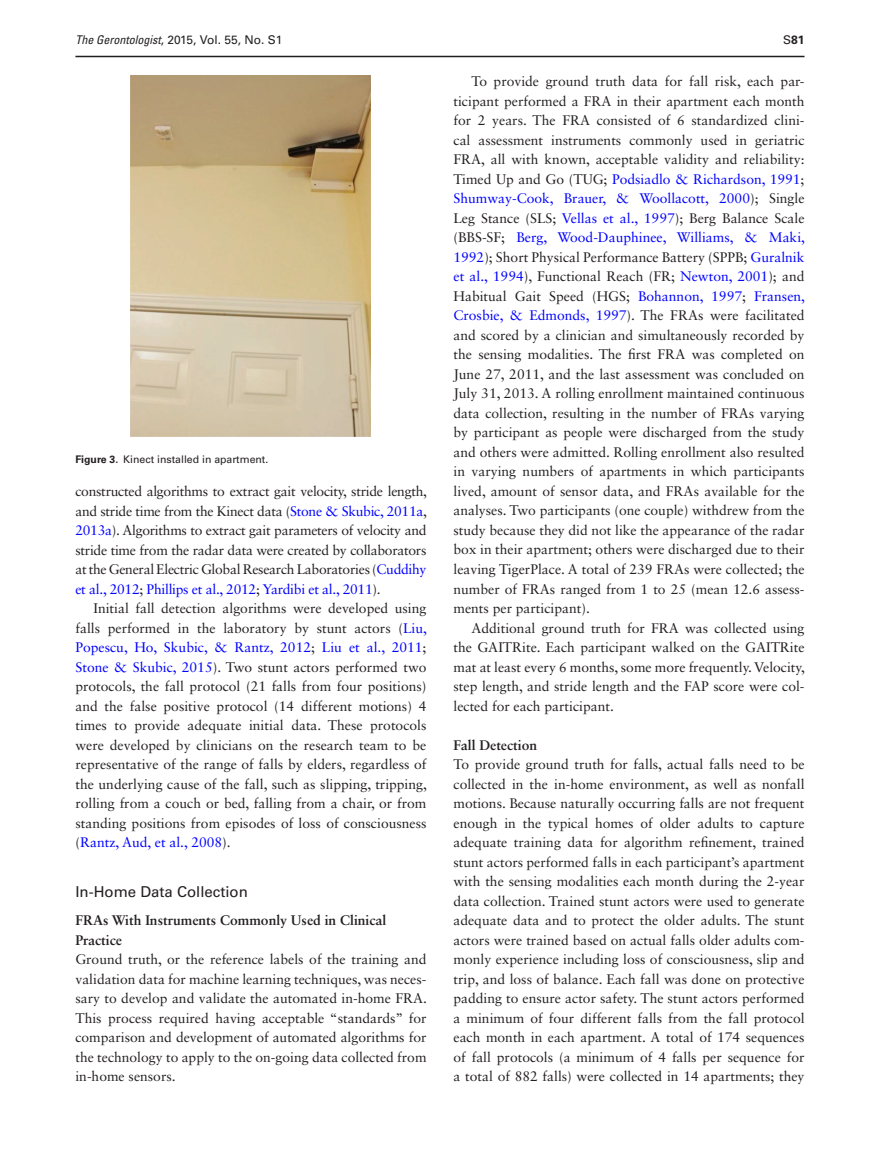
<style>
.page{position:relative;width:880px;height:1161px;background:#fff}
.page>*{position:absolute;margin:0;border:0;box-sizing:border-box;transform-origin:0 0}
.t1{font:15px "Univers LT Std";color:#231f20}
.t2{font:13.8px/19.5px "Sabon LT Std";color:#231f20;text-align:justify}
.t3{font:700 13.8px/19.5px "Sabon LT Std";color:#231f20}
.t4{font:12px "Univers LT Std";color:#231f20}
.t5{font:700 12px "Univers LT Std";color:#231f20}
.t6{font:10.5px "Univers LT Std";color:#231f20}
.s1{font-style:italic;font-stretch:condensed}
.s2{font-weight:400}
.s3{font-weight:700}
.s4{color:#00f}
</style>
<div class="page">
<img style="left:131px;top:76px;width:240px;height:360px">
<hr style="left:75px;top:56px;width:729px;height:1px;background:#231f20">
<p class="t4" style="left:75px;top:33px;width:208px"><span class="s1">The Gerontologist</span>, 2015, Vol. 55, No. S1</p>
<p class="t5" style="left:783px;top:33px;width:23px"><span class="s2">S</span>81</p>
<p class="t6" style="left:75px;top:453px;width:194px"><span class="s3">Figure 3.</span> Kinect installed in apartment.</p>
<p class="t2" style="left:75px;top:481px;width:353px">constructed algorithms to extract gait velocity, stride length, and stride time from the Kinect data (<span class="s4">Stone &amp; Skubic, 2011a</span>, <span class="s4">2013a</span>). Algorithms to extract gait parameters of velocity and stride time from the radar data were created by collaborators at the General Electric Global Research Laboratories (<span class="s4">Cuddihy et al., 2012</span>; <span class="s4">Phillips et al., 2012</span>; <span class="s4">Yardibi et al., 2011</span>).</p>
<p class="t2" style="left:75px;top:598px;width:353px;text-indent:18px">Initial fall detection algorithms were developed using falls performed in the laboratory by stunt actors (<span class="s4">Liu, Popescu, Ho, Skubic, &amp; Rantz, 2012</span>; <span class="s4">Liu et al., 2011</span>; <span class="s4">Stone &amp; Skubic, 2015</span>). Two stunt actors performed two protocols, the fall protocol (21 falls from four positions) and the false positive protocol (14 different motions) 4 times to provide adequate initial data. These protocols were developed by clinicians on the research team to be representative of the range of falls by elders, regardless of the underlying cause of the fall, such as slipping, tripping, rolling from a couch or bed, falling from a chair, or from standing positions from episodes of loss of consciousness (<span class="s4">Rantz, Aud, et al., 2008</span>).</p>
<p class="t1" style="left:75px;top:882px;width:174px">In-Home Data Collection</p>
<p class="t3" style="left:75px;top:910px;width:312px">FRAs With Instruments Commonly Used in Clinical<br>Practice</p>
<p class="t2" style="left:75px;top:949px;width:353px">Ground truth, or the reference labels of the training and validation data for machine learning techniques, was neces&shy;sary to develop and validate the automated in-home FRA.<br>This process required having acceptable “standards” for comparison and development of automated algorithms for the technology to apply to the on-going data collected from in-home sensors.</p>
<p class="t2" style="left:453px;top:72px;width:353px;text-indent:18px">To provide ground truth data for fall risk, each par&shy;ticipant performed a FRA in their apartment each month for 2 years. The FRA consisted of 6 standardized clini&shy;cal assessment instruments commonly used in geriatric FRA, all with known, acceptable validity and reliability:<br>Timed Up and Go (TUG; <span class="s4">Podsiadlo &amp; Richardson, 1991</span>; <span class="s4">Shumway-Cook, Brauer, &amp; Woollacott, 2000</span>); Single Leg Stance (SLS; <span class="s4">Vellas et al., 1997</span>); Berg Balance Scale (BBS-SF; <span class="s4">Berg, Wood-Dauphinee, Williams, &amp; Maki, 1992</span>); Short Physical Performance Battery (SPPB; <span class="s4">Guralnik et al., 1994</span>), Functional Reach (FR; <span class="s4">Newton, 2001</span>); and Habitual Gait Speed (HGS; <span class="s4">Bohannon, 1997</span>; <span class="s4">Fransen, Crosbie, &amp; Edmonds, 1997</span>). The FRAs were facilitated and scored by a clinician and simultaneously recorded by the sensing modalities. The first FRA was completed on June 27, 2011, and the last assessment was concluded on July 31, 2013. A rolling enrollment maintained continuous data collection, resulting in the number of FRAs varying by participant as people were discharged from the study and others were admitted. Rolling enrollment also resulted in varying numbers of apartments in which participants lived, amount of sensor data, and FRAs available for the analyses. Two participants (one couple) withdrew from the study because they did not like the appearance of the radar box in their apartment; others were discharged due to their leaving TigerPlace. A total of 239 FRAs were collected; the number of FRAs ranged from 1 to 25 (mean 12.6 assess&shy;ments per participant).</p>
<p class="t2" style="left:453px;top:618px;width:353px;text-indent:18px">Additional ground truth for FRA was collected using the GAITRite. Each participant walked on the GAITRite mat at least every 6 months, some more frequently. Velocity, step length, and stride length and the FAP score were col&shy;lected for each participant.</p>
<p class="t3" style="left:453px;top:734px;width:85px">Fall Detection</p>
<p class="t2" style="left:453px;top:754px;width:353px">To provide ground truth for falls, actual falls need to be collected in the in-home environment, as well as nonfall motions. Because naturally occurring falls are not frequent enough in the typical homes of older adults to capture adequate training data for algorithm refinement, trained stunt actors performed falls in each participant’s apartment with the sensing modalities each month during the 2-year data collection. Trained stunt actors were used to generate adequate data and to protect the older adults. The stunt actors were trained based on actual falls older adults com&shy;monly experience including loss of consciousness, slip and trip, and loss of balance. Each fall was done on protective padding to ensure actor safety. The stunt actors performed a minimum of four different falls from the fall protocol each month in each apartment. A total of 174 sequences of fall protocols (a minimum of 4 falls per sequence for a total of 882 falls) were collected in 14 apartments; they</p>
</div>
